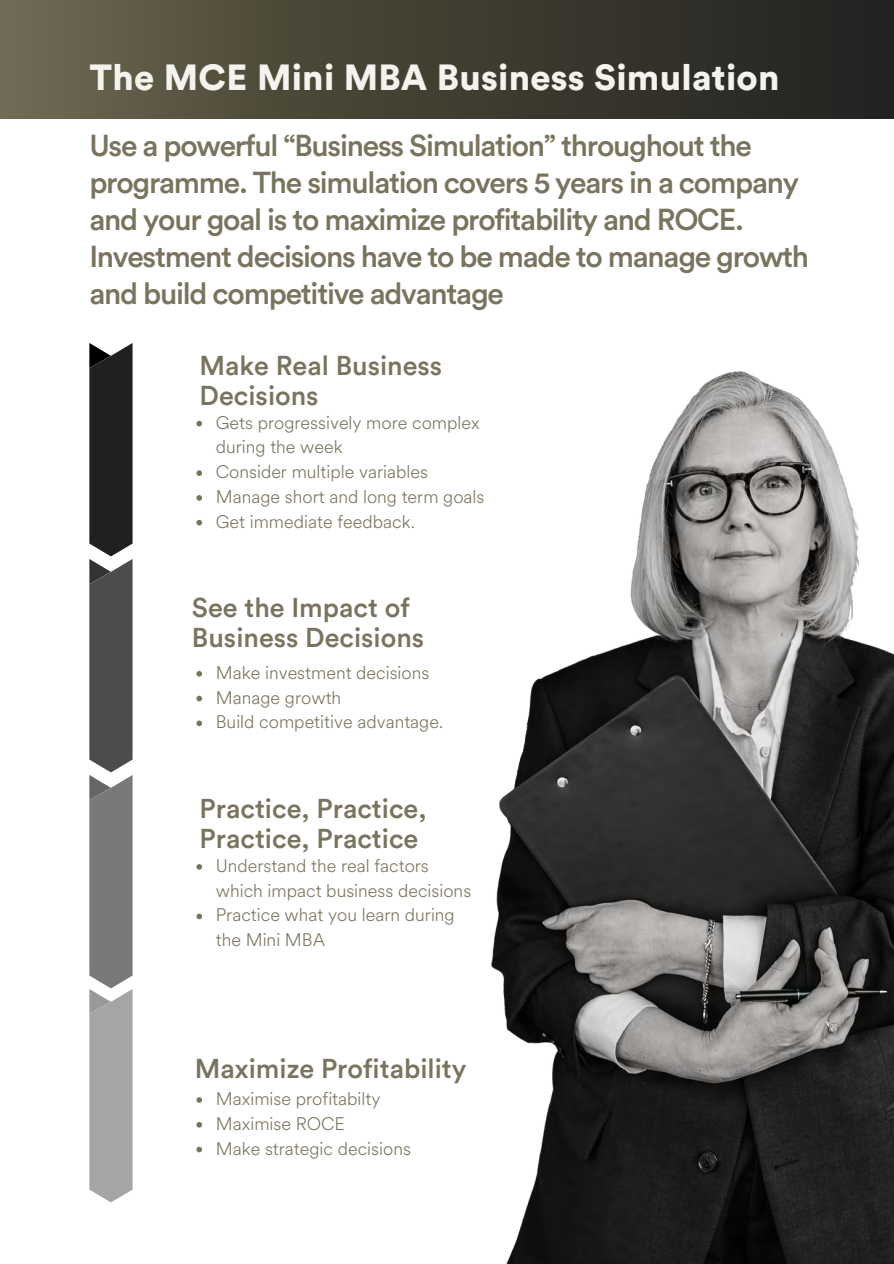
<style>
.page{position:relative;width:894px;height:1264px;background:#fff}
.page>*{position:absolute;margin:0;border:0;box-sizing:border-box;transform-origin:0 0}
.t1{font:900 36px "Circular Std";letter-spacing:.01em;color:#f4f3ee}
.t2{font:500 30px/37.2px "Circular Std";letter-spacing:-.04em;color:#79745e}
.t3{font:500 27px/30.3px "Circular Std";color:#79745e}
.t4{font:300 18px/24.8px "Circular Spotify Text";color:#79745e}
</style>
<div class="page">
<svg style="left:90px;top:343px;width:42px;height:859px;background:#6c6c6c"></svg>
<div style="left:0;top:0;width:893px;height:118px;background:linear-gradient(to right,#69644d,#1e1e1c)"></div>
<img style="left:491px;top:371px;width:402px;height:892px">
<svg style="left:196px;top:421px;width:6px;height:5px"></svg>
<svg style="left:196px;top:470px;width:6px;height:6px"></svg>
<svg style="left:196px;top:495px;width:6px;height:5px"></svg>
<svg style="left:196px;top:520px;width:6px;height:5px"></svg>
<svg style="left:196px;top:671px;width:6px;height:5px"></svg>
<svg style="left:196px;top:695px;width:6px;height:6px"></svg>
<svg style="left:196px;top:720px;width:6px;height:6px"></svg>
<svg style="left:196px;top:864px;width:6px;height:5px"></svg>
<svg style="left:196px;top:913px;width:6px;height:6px"></svg>
<svg style="left:196px;top:1097px;width:6px;height:5px"></svg>
<svg style="left:196px;top:1122px;width:6px;height:5px"></svg>
<svg style="left:196px;top:1146px;width:6px;height:6px"></svg>
<p class="t1" style="left:89px;top:61px;width:691px">The MCE Mini MBA Business Simulation</p>
<p class="t2" style="left:89px;top:128px;width:721px">Use a powerful “Business Simulation” throughout the programme. The simulation covers 5 years in a company and your goal is to maximize profitability and ROCE.<br>Investment decisions have to be made to manage growth and build competitive advantage</p>
<p class="t3" style="left:199px;top:351px;width:244px">Make Real Business<br>Decisions</p>
<h1 class="t4" style="left:216px;top:410px;width:265px">Gets progressively more complex during the week</h1>
<h2 class="t4" style="left:216px;top:460px;width:214px">Consider multiple variables</h2>
<p class="t4" style="left:216px;top:484px;width:270px">Manage short and long term goals</p>
<p class="t4" style="left:216px;top:509px;width:200px">Get immediate feedback.</p>
<p class="t3" style="left:192px;top:593px;width:234px">See the Impact of<br>Business Decisions</p>
<h2 class="t4" style="left:216px;top:660px;width:215px">Make investment decisions</h2>
<p class="t4" style="left:216px;top:685px;width:127px">Manage growth</p>
<p class="t4" style="left:216px;top:710px;width:229px">Build competitive advantage.</p>
<p class="t3" style="left:199px;top:794px;width:228px">Practice, Practice,<br>Practice, Practice</p>
<p class="t4" style="left:216px;top:853px;width:257px">Understand the real factors which impact business decisions</p>
<h2 class="t4" style="left:216px;top:903px;width:240px">Practice what you learn during the Mini MBA</h2>
<p class="t3" style="left:195px;top:1053px;width:273px">Maximize Profitability</p>
<p class="t4" style="left:216px;top:1086px;width:166px">Maximise profitabilty</p>
<p class="t4" style="left:216px;top:1111px;width:131px">Maximise ROCE</p>
<h2 class="t4" style="left:216px;top:1136px;width:196px">Make strategic decisions</h2>
</div>
